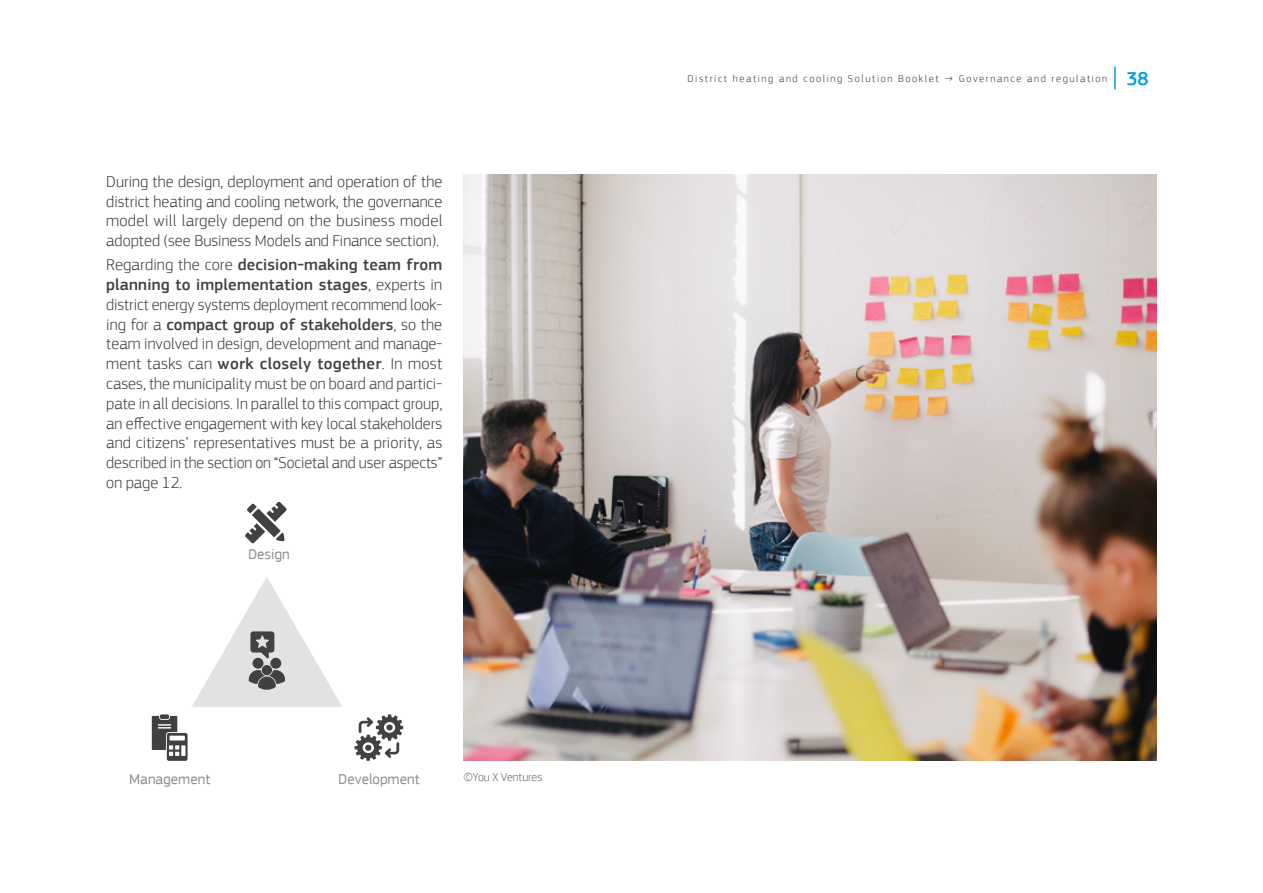
<style>
.page{position:relative;width:1263px;height:893px;background:#fff}
.page>*{position:absolute;margin:0;border:0;box-sizing:border-box;transform-origin:0 0}
.Body{font:300 16.5px/19.8px "EC Square Sans Pro";color:#414141;text-align:justify}
.Diagrams_texts_or_under_a_quote{font:15px "EC Square Sans Pro";color:#8d8f8e}
.Footnote{font:300 12px "EC Square Sans Pro";color:#6b6767}
.t1{font:300 10.5px "EC Square Sans Pro";letter-spacing:.15em;color:#414141}
.s1{font-weight:500}
.s2{font-weight:500;font-size:19.5px;color:#009ee3}
</style>
<div class="page">
<hr style="left:1114px;top:67px;width:2px;height:22px;background:#009ee3">
<img style="left:463px;top:174px;width:694px;height:587px">
<svg style="left:245px;top:502px;width:42px;height:41px"></svg>
<svg style="left:152px;top:714px;width:36px;height:47px"></svg>
<svg style="left:354px;top:714px;width:49px;height:47px"></svg>
<svg style="left:192px;top:577px;width:150px;height:130px"></svg>
<p class="Body" style="left:106px;top:171px;width:338px">During the design, deployment and operation of the district heating and cooling network, the governance model will largely depend on the business model adopted (see Business Models and Finance section).</p>
<p class="Body" style="left:106px;top:255px;width:338px">Regarding the core <span class="s1">decision-making team from planning to implementation stages</span>, experts in district energy systems deployment recommend look&shy;ing for a <span class="s1">compact group of stakeholders</span>, so the team involved in design, development and manage&shy;ment tasks can <span class="s1">work closely together</span>. In most cases, the municipality must be on board and partici&shy;pate in all decisions. In parallel to this compact group, an effective engagement with key local stakeholders and citizens’ representatives must be a priority, as described in the section on “Societal and user aspects” on page 12.</p>
<p class="Diagrams_texts_or_under_a_quote" style="left:248px;top:545px;width:43px">Design</p>
<p class="Diagrams_texts_or_under_a_quote" style="left:129px;top:770px;width:82px">Management</p>
<p class="Diagrams_texts_or_under_a_quote" style="left:338px;top:770px;width:83px">Development</p>
<p class="Footnote" style="left:463px;top:770px;width:80px">©You X Ventures</p>
<p class="t1" style="left:687px;top:72px;width:463px">District heating and cooling Solution Booklet → Governance and regulation <span class="s2">38</span></p>
</div>
